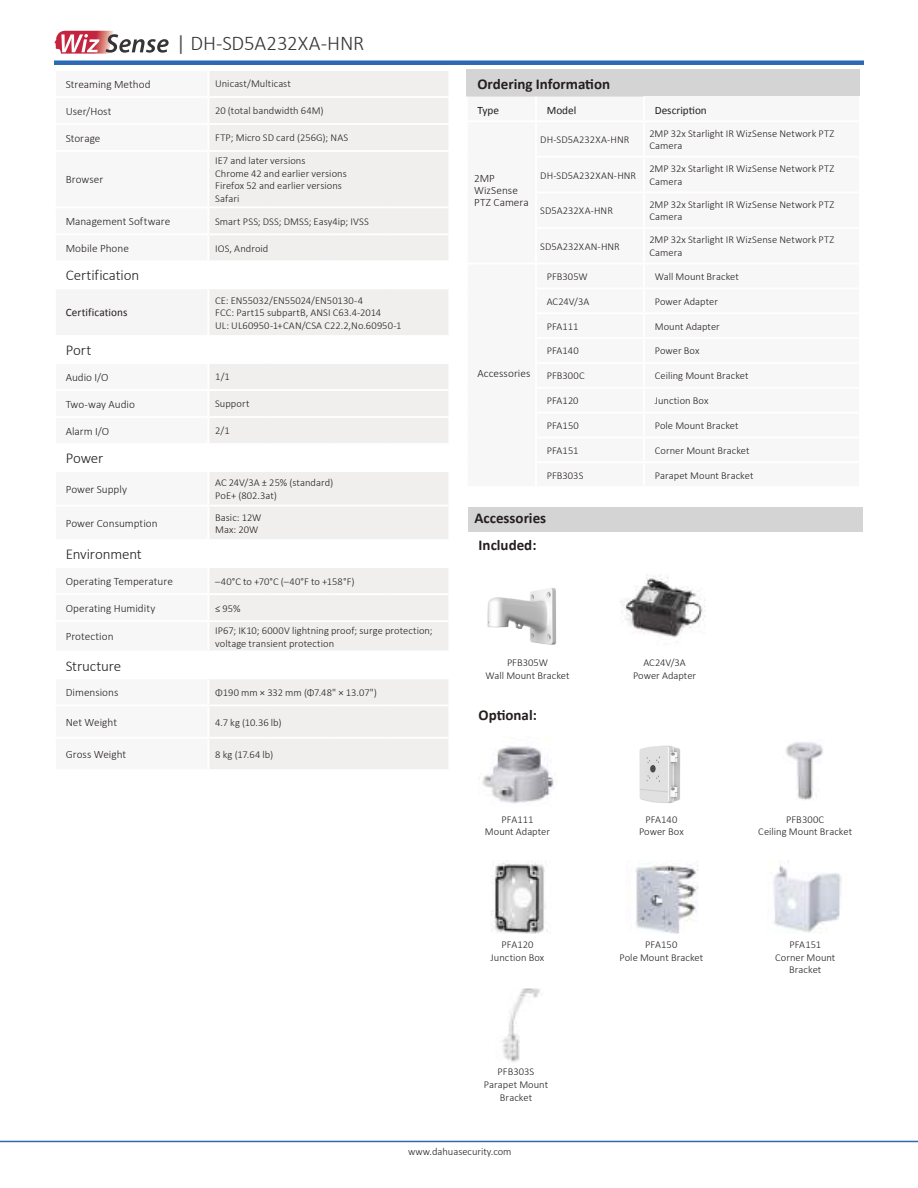
<style>
.page{position:relative;width:918px;height:1188px;background:#fff}
.page>*{position:absolute;margin:0;border:0;box-sizing:border-box;transform-origin:0 0}
.t1{font:300 21px "Calibri";letter-spacing:-.015em;color:#393535}
.t2{font:700 15px/27.5px "Calibri";color:#241f1f}
.t3{font:300 15px "Calibri";letter-spacing:-.01em;color:#241f1f}
.t4{font:300 11.25px/12px "Calibri";color:#241f1f}
.t5{font:11.25px "Calibri";color:#241f1f}
.t6{font:300 10.5px/12.6px "Calibri";letter-spacing:.005em;color:#241f1f}
.s1{font-weight:400;color:#5a5758}
</style>
<div class="page">
<div style="left:54px;top:60px;width:810px;height:5px;background:#2c69b4"></div>
<div style="left:55px;top:288px;width:153px;height:48px;background:#f6f5f5"></div>
<div style="left:208px;top:288px;width:241px;height:48px;background:#f0efee"></div>
<div style="left:209px;top:71px;width:239px;height:189px;background:#f0efee"></div>
<hr style="left:54px;top:287px;width:154px;height:2px;background:#fff">
<hr style="left:54px;top:289px;width:2px;height:46px;background:#fff">
<hr style="left:208px;top:287px;width:61px;height:2px;background:#fff">
<hr style="left:208px;top:289px;width:1px;height:46px;background:#fff">
<hr style="left:269px;top:287px;width:60px;height:2px;background:#fff">
<hr style="left:329px;top:287px;width:60px;height:2px;background:#fff">
<hr style="left:389px;top:287px;width:61px;height:2px;background:#fff">
<hr style="left:448px;top:289px;width:2px;height:46px;background:#fff">
<hr style="left:54px;top:335px;width:154px;height:2px;background:#fff">
<hr style="left:208px;top:335px;width:61px;height:2px;background:#fff">
<hr style="left:269px;top:335px;width:60px;height:2px;background:#fff">
<hr style="left:329px;top:335px;width:60px;height:2px;background:#fff">
<hr style="left:389px;top:335px;width:61px;height:2px;background:#fff">
<svg style="left:209px;top:364px;width:239px;height:405px"></svg>
<hr style="left:269px;top:677px;width:60px;height:2px;background:#fff">
<hr style="left:329px;top:677px;width:60px;height:2px;background:#fff">
<hr style="left:389px;top:677px;width:61px;height:2px;background:#fff">
<hr style="left:208px;top:704px;width:61px;height:2px;background:#fff">
<hr style="left:269px;top:704px;width:60px;height:2px;background:#fff">
<hr style="left:329px;top:704px;width:60px;height:2px;background:#fff">
<hr style="left:389px;top:704px;width:61px;height:2px;background:#fff">
<hr style="left:208px;top:737px;width:61px;height:2px;background:#fff">
<hr style="left:269px;top:737px;width:60px;height:2px;background:#fff">
<hr style="left:329px;top:737px;width:60px;height:2px;background:#fff">
<hr style="left:389px;top:737px;width:61px;height:2px;background:#fff">
<hr style="left:0;top:1141px;width:918px;height:1px;background:#2c69b4">
<svg style="left:55px;top:31px;width:114px;height:23px"></svg>
<div style="left:468px;top:507px;width:394px;height:24px;background:#d5d4d5"></div>
<img style="left:487px;top:588px;width:69px;height:57px">
<img style="left:620px;top:574px;width:85px;height:64px">
<img style="left:482px;top:746px;width:72px;height:58px">
<img style="left:639px;top:745px;width:41px;height:58px">
<img style="left:786px;top:742px;width:37px;height:59px">
<img style="left:491px;top:862px;width:57px;height:72px">
<img style="left:635px;top:863px;width:63px;height:71px">
<img style="left:773px;top:861px;width:69px;height:72px">
<img style="left:502px;top:988px;width:38px;height:74px">
<div style="left:467px;top:69px;width:393px;height:28px;background:#d5d4d5"></div>
<div style="left:536px;top:288px;width:108px;height:25px;background:#f8f7f7"></div>
<div style="left:644px;top:288px;width:216px;height:25px;background:#f8f7f7"></div>
<hr style="left:535px;top:289px;width:2px;height:23px;background:#fff">
<hr style="left:643px;top:289px;width:2px;height:23px;background:#fff">
<hr style="left:859px;top:289px;width:2px;height:23px;background:#fff">
<hr style="left:535px;top:287px;width:109px;height:2px;background:#fff">
<hr style="left:535px;top:312px;width:109px;height:2px;background:#fff">
<hr style="left:644px;top:287px;width:217px;height:2px;background:#fff">
<hr style="left:644px;top:312px;width:217px;height:2px;background:#fff">
<h1 class="t1" style="left:176px;top:30px;width:190px"><span class="s1">|</span> DH-SD5A232XA-HNR</h1>
<p class="t4" style="left:66px;top:78px;width:86px">Streaming Method</p>
<p class="t6" style="left:215px;top:78px;width:77px">Unicast/Multicast</p>
<p class="t4" style="left:66px;top:105px;width:47px">User/Host</p>
<p class="t6" style="left:215px;top:105px;width:110px">20 (total bandwidth 64M)</p>
<p class="t4" style="left:66px;top:132px;width:36px">Storage</p>
<p class="t6" style="left:215px;top:132px;width:135px">FTP; Micro SD card (256G); NAS</p>
<p class="t4" style="left:66px;top:174px;width:39px">Browser</p>
<p class="t6" style="left:215px;top:154px;width:133px">IE7 and later versions<br>Chrome 42 and earlier versions<br>Firefox 52 and earlier versions<br>Safari</p>
<p class="t4" style="left:66px;top:215px;width:106px">Management Software</p>
<p class="t6" style="left:215px;top:215px;width:155px">Smart PSS; DSS; DMSS; Easy4ip; IVSS</p>
<p class="t4" style="left:66px;top:242px;width:65px">Mobile Phone</p>
<p class="t6" style="left:215px;top:242px;width:55px">IOS, Android</p>
<h2 class="t3" style="left:66px;top:266px;width:75px">Certification</h2>
<p class="t5" style="left:66px;top:306px;width:63px">Certifications</p>
<p class="t6" style="left:215px;top:294px;width:188px">CE: EN55032/EN55024/EN50130-4<br>FCC: Part15 subpartB, ANSI C63.4-2014<br>UL: UL60950-1+CAN/CSA C22.2,No.60950-1</p>
<h2 class="t3" style="left:66px;top:341px;width:27px">Port</h2>
<p class="t4" style="left:66px;top:371px;width:44px">Audio I/O</p>
<p class="t6" style="left:215px;top:371px;width:16px">1/1</p>
<p class="t4" style="left:66px;top:398px;width:71px">Two-way Audio</p>
<p class="t6" style="left:215px;top:398px;width:36px">Support</p>
<p class="t4" style="left:66px;top:425px;width:45px">Alarm I/O</p>
<p class="t6" style="left:215px;top:425px;width:16px">2/1</p>
<h2 class="t3" style="left:66px;top:449px;width:39px">Power</h2>
<p class="t4" style="left:66px;top:483px;width:63px">Power Supply</p>
<p class="t6" style="left:215px;top:476px;width:120px">AC 24V/3A ± 25% (standard)<br>PoE+ (802.3at)</p>
<p class="t4" style="left:66px;top:517px;width:93px">Power Consumption</p>
<p class="t6" style="left:215px;top:511px;width:48px">Basic: 12W<br>Max: 20W</p>
<h2 class="t3" style="left:66px;top:545px;width:78px">Environment</h2>
<p class="t4" style="left:66px;top:575px;width:109px">Operating Temperature</p>
<p class="t6" style="left:215px;top:575px;width:141px">–40°C to +70°C (–40°F to +158°F)</p>
<p class="t4" style="left:66px;top:602px;width:91px">Operating Humidity</p>
<p class="t6" style="left:215px;top:602px;width:27px">≤ 95%</p>
<p class="t4" style="left:66px;top:631px;width:49px">Protection</p>
<p class="t6" style="left:215px;top:624px;width:219px">IP67; IK10; 6000V lightning proof; surge protection; voltage transient protection</p>
<h2 class="t3" style="left:66px;top:656px;width:57px">Structure</h2>
<p class="t4" style="left:66px;top:686px;width:54px">Dimensions</p>
<p class="t6" style="left:215px;top:686px;width:163px">Φ190 mm × 332 mm (Φ7.48" × 13.07")</p>
<p class="t4" style="left:66px;top:716px;width:53px">Net Weight</p>
<p class="t6" style="left:215px;top:716px;width:68px">4.7 kg (10.36 lb)</p>
<p class="t4" style="left:66px;top:748px;width:62px">Gross Weight</p>
<p class="t6" style="left:215px;top:748px;width:60px">8 kg (17.64 lb)</p>
<h2 class="t2" style="left:477px;top:70px;width:134px">Ordering Information</h2>
<p class="t5" style="left:477px;top:103px;width:23px">Type</p>
<p class="t5" style="left:547px;top:103px;width:31px">Model</p>
<p class="t5" style="left:655px;top:103px;width:54px">Description</p>
<p class="t4" style="left:474px;top:173px;width:56px">2MP<br>WizSense<br>PTZ Camera</p>
<p class="t4" style="left:477px;top:368px;width:54px">Accessories</p>
<p class="t6" style="left:540px;top:133px;width:91px">DH-SD5A232XA-HNR</p>
<p class="t6" style="left:649px;top:127px;width:187px">2MP 32x Starlight IR WizSense Network PTZ<br>Camera</p>
<p class="t6" style="left:540px;top:169px;width:97px">DH-SD5A232XAN-HNR</p>
<p class="t6" style="left:649px;top:162px;width:187px">2MP 32x Starlight IR WizSense Network PTZ<br>Camera</p>
<p class="t6" style="left:540px;top:204px;width:74px">SD5A232XA-HNR</p>
<p class="t6" style="left:649px;top:198px;width:187px">2MP 32x Starlight IR WizSense Network PTZ<br>Camera</p>
<p class="t6" style="left:540px;top:240px;width:81px">SD5A232XAN-HNR</p>
<p class="t6" style="left:649px;top:234px;width:187px">2MP 32x Starlight IR WizSense Network PTZ<br>Camera</p>
<p class="t6" style="left:547px;top:270px;width:43px">PFB305W</p>
<p class="t6" style="left:655px;top:270px;width:86px">Wall Mount Bracket</p>
<p class="t6" style="left:547px;top:295px;width:44px">AC24V/3A</p>
<p class="t6" style="left:655px;top:295px;width:65px">Power Adapter</p>
<p class="t6" style="left:547px;top:320px;width:33px">PFA111</p>
<p class="t6" style="left:655px;top:320px;width:67px">Mount Adapter</p>
<p class="t6" style="left:547px;top:345px;width:33px">PFA140</p>
<p class="t6" style="left:655px;top:345px;width:46px">Power Box</p>
<p class="t6" style="left:547px;top:369px;width:40px">PFB300C</p>
<p class="t6" style="left:655px;top:369px;width:95px">Ceiling Mount Bracket</p>
<p class="t6" style="left:547px;top:394px;width:33px">PFA120</p>
<p class="t6" style="left:655px;top:394px;width:55px">Junction Box</p>
<p class="t6" style="left:547px;top:419px;width:34px">PFA150</p>
<p class="t6" style="left:655px;top:419px;width:85px">Pole Mount Bracket</p>
<p class="t6" style="left:547px;top:444px;width:33px">PFA151</p>
<p class="t6" style="left:655px;top:444px;width:96px">Corner Mount Bracket</p>
<p class="t6" style="left:547px;top:469px;width:38px">PFB303S</p>
<p class="t6" style="left:655px;top:469px;width:100px">Parapet Mount Bracket</p>
<h2 class="t2" style="left:474px;top:504px;width:73px">Accessories<br>Included:</h2>
<p class="t6" style="left:486px;top:656px;width:86px;text-align:center">PFB305W<br>Wall Mount Bracket</p>
<p class="t6" style="left:633px;top:656px;width:65px;text-align:center">AC24V/3A<br>Power Adapter</p>
<h2 class="t2" style="left:479px;top:702px;width:60px">Optional:</h2>
<p class="t6" style="left:485px;top:813px;width:67px;text-align:center">PFA111<br>Mount Adapter</p>
<p class="t6" style="left:639px;top:813px;width:46px;text-align:center">PFA140<br>Power Box</p>
<p class="t6" style="left:758px;top:813px;width:95px;text-align:center">PFB300C<br>Ceiling Mount Bracket</p>
<p class="t6" style="left:491px;top:938px;width:55px;text-align:center">PFA120<br>Junction Box</p>
<p class="t6" style="left:619px;top:938px;width:85px;text-align:center">PFA150<br>Pole Mount Bracket</p>
<p class="t6" style="left:775px;top:938px;width:62px;text-align:center">PFA151<br>Corner Mount<br>Bracket</p>
<p class="t6" style="left:484px;top:1065px;width:66px;text-align:center">PFB303S<br>Parapet Mount<br>Bracket</p>
<p class="t6" style="left:408px;top:1145px;width:105px">www.dahuasecurity.com</p>
</div>
